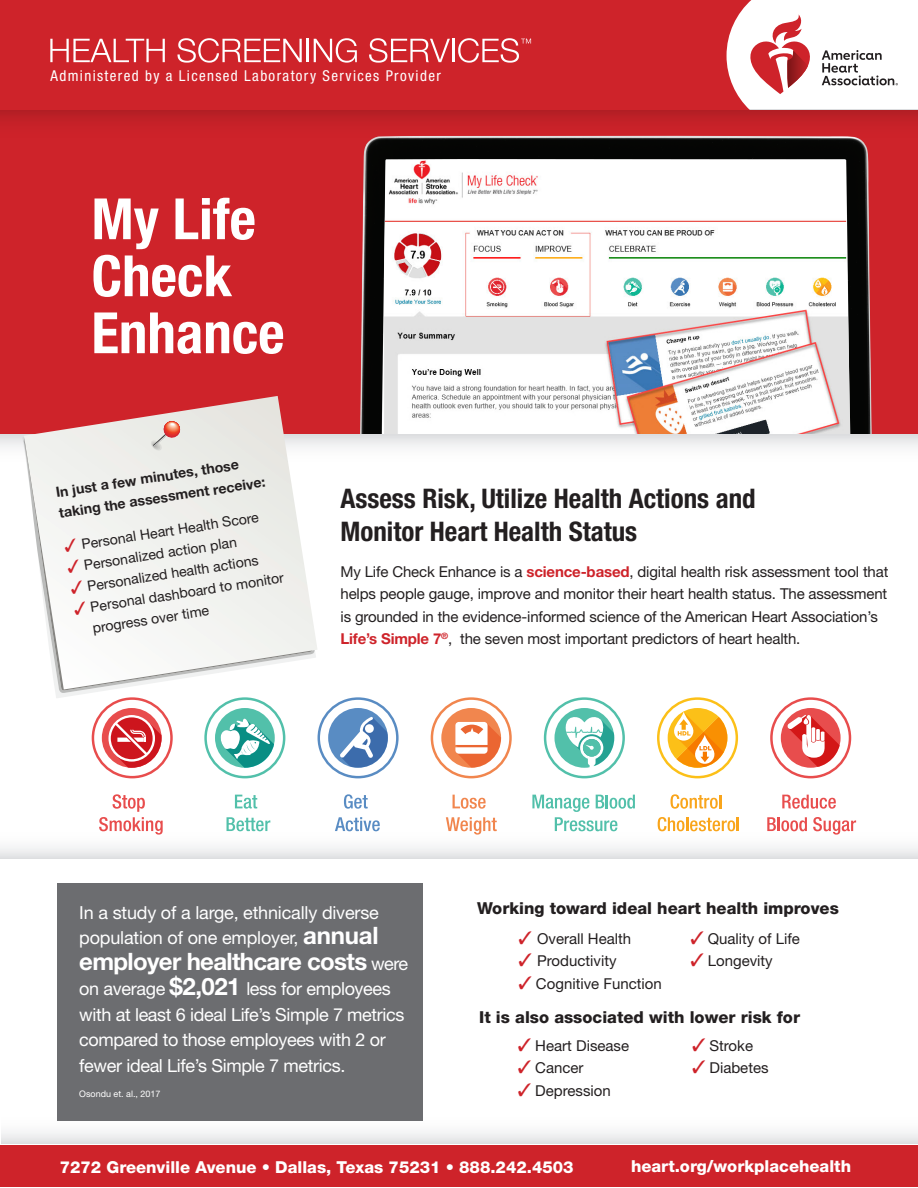
<style>
.page{position:relative;width:918px;height:1188px;background:#fff}
.page>*{position:absolute;margin:0;border:0;box-sizing:border-box;transform-origin:0 0}
.t1{font:700 condensed 57px/57px "Helvetica Neue LT Std";color:#fff}
.t2{font:700 condensed 27px/32.4px "Helvetica Neue LT Std";color:#231f20}
.t3{font:700 24px "Helvetica Neue LT Std";letter-spacing:-.025em;color:#fff}
.t4{font:18px/25.5px "Helvetica Neue LT Std";letter-spacing:-.02em;color:#fff}
.t5{font:800 16.5px "Helvetica Neue LT Std";color:#fff}
.t6{font:800 16.5px "Helvetica Neue LT Std";color:#231f20}
.t7{font:15px/22.5px "Helvetica Neue LT Std";letter-spacing:-.01em;color:#231f20}
.t8{font:condensed 15px "Helvetica Neue LT Std";letter-spacing:.09em;color:#fff}
.t9{font:14.1px/21px "Helvetica Neue LT Std";color:#231f20}
.t10{font:700 14.1px/21.1px "Helvetica Neue LT Std";color:#231f20}
.t11{font:9px "Helvetica Neue LT Std";color:#fff}
.s1{color:#ce232a}
.s2{font-weight:700;color:#ce232a}
.s3{font-weight:700;font-size:24px}
.s4{font-weight:400;font-size:18px}
</style>
<div class="page">
<div style="left:0;top:110px;width:918px;height:326px;background:#ce232a"></div>
<img style="left:360px;top:146px;width:512px;height:288px">
<img style="left:384px;top:160px;width:466px;height:274px">
<div style="left:2px;top:1108px;width:916px;height:36px;background:linear-gradient(to bottom,#fff,#e7e8ea)"></div>
<svg style="left:0;top:110px;width:917px;height:36px"></svg>
<div style="left:0;top:434px;width:918px;height:36px;background:linear-gradient(to bottom,#e5e6e8,#fff)"></div>
<div style="left:0;top:823px;width:918px;height:36px;background:linear-gradient(to bottom,#fff,#e8e8ea)"></div>
<div style="left:0;top:0;width:752px;height:110px;background:#ce232a"></div>
<svg style="left:50px;top:39px;width:115px;height:23px;background:#da595e"></svg>
<svg style="left:177px;top:38px;width:125px;height:25px;background:#da5d62"></svg>
<hr style="left:307px;top:39px;width:2px;height:23px;background:#fff">
<svg style="left:314px;top:38px;width:43px;height:25px"></svg>
<svg style="left:369px;top:38px;width:81px;height:25px"></svg>
<hr style="left:452px;top:39px;width:2px;height:23px;background:#fff">
<svg style="left:458px;top:38px;width:73px;height:25px;background:#d85459"></svg>
<svg style="left:822px;top:50px;width:76px;height:35px"></svg>
<svg style="left:747px;top:14px;width:63px;height:80px"></svg>
<div style="left:58px;top:883px;width:365px;height:237px;background:#6c6d70"></div>
<svg style="left:93px;top:699px;width:78px;height:78px"></svg>
<div style="left:92px;top:697px;width:81px;height:81px;border:2px solid #e84d4d;border-radius:50%"></div>
<div style="left:102px;top:708px;width:60px;height:60px;background:#e84d4d;border-radius:50%"></div>
<svg style="left:108px;top:715px;width:54px;height:53px"></svg>
<svg style="left:99px;top:794px;width:64px;height:41px"></svg>
<svg style="left:206px;top:699px;width:78px;height:78px"></svg>
<div style="left:204px;top:697px;width:81px;height:81px;border:2px solid #52c0aa;border-radius:50%"></div>
<div style="left:215px;top:708px;width:60px;height:60px;background:#52c0aa;border-radius:50%"></div>
<svg style="left:220px;top:718px;width:54px;height:50px"></svg>
<svg style="left:235px;top:795px;width:22px;height:14px"></svg>
<svg style="left:227px;top:817px;width:43px;height:14px"></svg>
<svg style="left:319px;top:699px;width:78px;height:78px"></svg>
<div style="left:318px;top:697px;width:81px;height:81px;border:2px solid #598cc3;border-radius:50%"></div>
<div style="left:328px;top:708px;width:60px;height:60px;background:#598cc3;border-radius:50%"></div>
<svg style="left:340px;top:717px;width:48px;height:51px"></svg>
<svg style="left:344px;top:794px;width:24px;height:15px"></svg>
<svg style="left:335px;top:817px;width:45px;height:14px"></svg>
<svg style="left:453px;top:795px;width:33px;height:14px"></svg>
<svg style="left:446px;top:817px;width:51px;height:18px"></svg>
<svg style="left:545px;top:699px;width:79px;height:78px"></svg>
<div style="left:544px;top:697px;width:81px;height:81px;border:2px solid #52c0aa;border-radius:50%"></div>
<div style="left:555px;top:708px;width:59px;height:60px;background:#52c0aa;border-radius:50%"></div>
<svg style="left:563px;top:716px;width:51px;height:52px"></svg>
<svg style="left:532px;top:795px;width:103px;height:36px"></svg>
<svg style="left:671px;top:794px;width:50px;height:15px"></svg>
<svg style="left:658px;top:817px;width:81px;height:14px"></svg>
<svg style="left:771px;top:699px;width:79px;height:78px"></svg>
<div style="left:770px;top:697px;width:81px;height:81px;border:2px solid #e84d4d;border-radius:50%"></div>
<div style="left:781px;top:708px;width:60px;height:60px;background:#e84d4d;border-radius:50%"></div>
<svg style="left:787px;top:715px;width:53px;height:52px"></svg>
<svg style="left:782px;top:795px;width:54px;height:14px"></svg>
<svg style="left:767px;top:817px;width:40px;height:14px"></svg>
<svg style="left:813px;top:817px;width:43px;height:18px"></svg>
<svg style="left:432px;top:699px;width:78px;height:78px"></svg>
<div style="left:431px;top:697px;width:81px;height:81px;border:2px solid #f1864e;border-radius:50%"></div>
<div style="left:441px;top:708px;width:60px;height:60px;background:#f1864e;border-radius:50%"></div>
<svg style="left:455px;top:722px;width:46px;height:46px"></svg>
<svg style="left:658px;top:699px;width:79px;height:78px"></svg>
<div style="left:657px;top:697px;width:81px;height:81px;border:2px solid #fcc018;border-radius:50%"></div>
<svg style="left:668px;top:708px;width:59px;height:60px"></svg>
<svg style="left:24px;top:396px;width:294px;height:293px"></svg>
<svg style="left:151px;top:420px;width:30px;height:31px"></svg>
<div style="left:0;top:1145px;width:918px;height:42px;background:#ce232a"></div>
<p class="t8" style="left:51px;top:67px;width:392px">Administered by a Licensed Laboratory Services Provider</p>
<h1 class="t1" style="left:92px;top:190px;width:195px">My Life<br>Check<br>Enhance</h1>
<p class="t10" style="left:54px;top:482px;width:210px;rotate:-9deg">In just a few minutes, those taking the assessment receive:</p>
<p class="t9" style="left:63px;top:537px;width:198px;rotate:-9deg"><span class="s1">✓</span> Personal Heart Health Score</p>
<p class="t9" style="left:66px;top:558px;width:173px;rotate:-9deg"><span class="s1">✓</span> Personalized action plan</p>
<p class="t9" style="left:69px;top:579px;width:191px;rotate:-9deg"><span class="s1">✓</span> Personalized health actions</p>
<p class="t9" style="left:88px;top:597px;width:198px;text-indent:-16px;rotate:-9deg"><span class="s1">✓</span> Personal dashboard to monitor progress over time</p>
<h2 class="t2" style="left:340px;top:482px;width:417px">Assess Risk, Utilize Health Actions and<br>Monitor Heart Health Status</h2>
<p class="t7" style="left:340px;top:560px;width:549px">My Life Check Enhance is a <span class="s2">science-based</span>, digital health risk assessment tool that helps people gauge, improve and monitor their heart health status. The assessment is grounded in the evidence-informed science of the American Heart Association’s <span class="s2">Life’s Simple 7</span><sup>®</sup>, the seven most important predictors of heart health.</p>
<p class="t4" style="left:79px;top:899px;width:301px">In a study of a large, ethnically diverse population of one employer, <span class="s3">annual</span></p>
<h3 class="t3" style="left:79px;top:946px;width:330px">employer healthcare costs <span class="s4">were</span></h3>
<p class="t4" style="left:79px;top:976px;width:327px">on average <span class="s3">$2,021</span> less for employees with at least 6 ideal Life’s Simple 7 metrics compared to those employees with 2 or fewer ideal Life’s Simple 7 metrics.</p>
<p class="t11" style="left:79px;top:1089px;width:83px">Osondu et. al., 2017</p>
<p class="t6" style="left:477px;top:899px;width:363px">Working toward ideal heart health improves</p>
<p class="t7" style="left:519px;top:927px;width:114px"><span class="s1">✓</span> Overall Health</p>
<p class="t7" style="left:519px;top:950px;width:100px"><span class="s1">✓</span> Productivity</p>
<p class="t7" style="left:519px;top:972px;width:145px"><span class="s1">✓</span> Cognitive Function</p>
<p class="t7" style="left:690px;top:927px;width:111px"><span class="s1">✓</span> Quality of Life</p>
<p class="t7" style="left:690px;top:950px;width:84px"><span class="s1">✓</span> Longevity</p>
<p class="t6" style="left:479px;top:1007px;width:322px">It is also associated with lower risk for</p>
<p class="t7" style="left:518px;top:1034px;width:113px"><span class="s1">✓</span> Heart Disease</p>
<p class="t7" style="left:518px;top:1056px;width:67px"><span class="s1">✓</span> Cancer</p>
<p class="t7" style="left:518px;top:1079px;width:94px"><span class="s1">✓</span> Depression</p>
<p class="t7" style="left:692px;top:1034px;width:63px"><span class="s1">✓</span> Stroke</p>
<p class="t7" style="left:692px;top:1056px;width:78px"><span class="s1">✓</span> Diabetes</p>
<p class="t5" style="left:60px;top:1158px;width:515px">7272 Greenville Avenue • Dallas, Texas 75231 • 888.242.4503</p>
<p class="t5" style="left:631px;top:1156px;width:222px">heart.org/workplacehealth</p>
</div>
